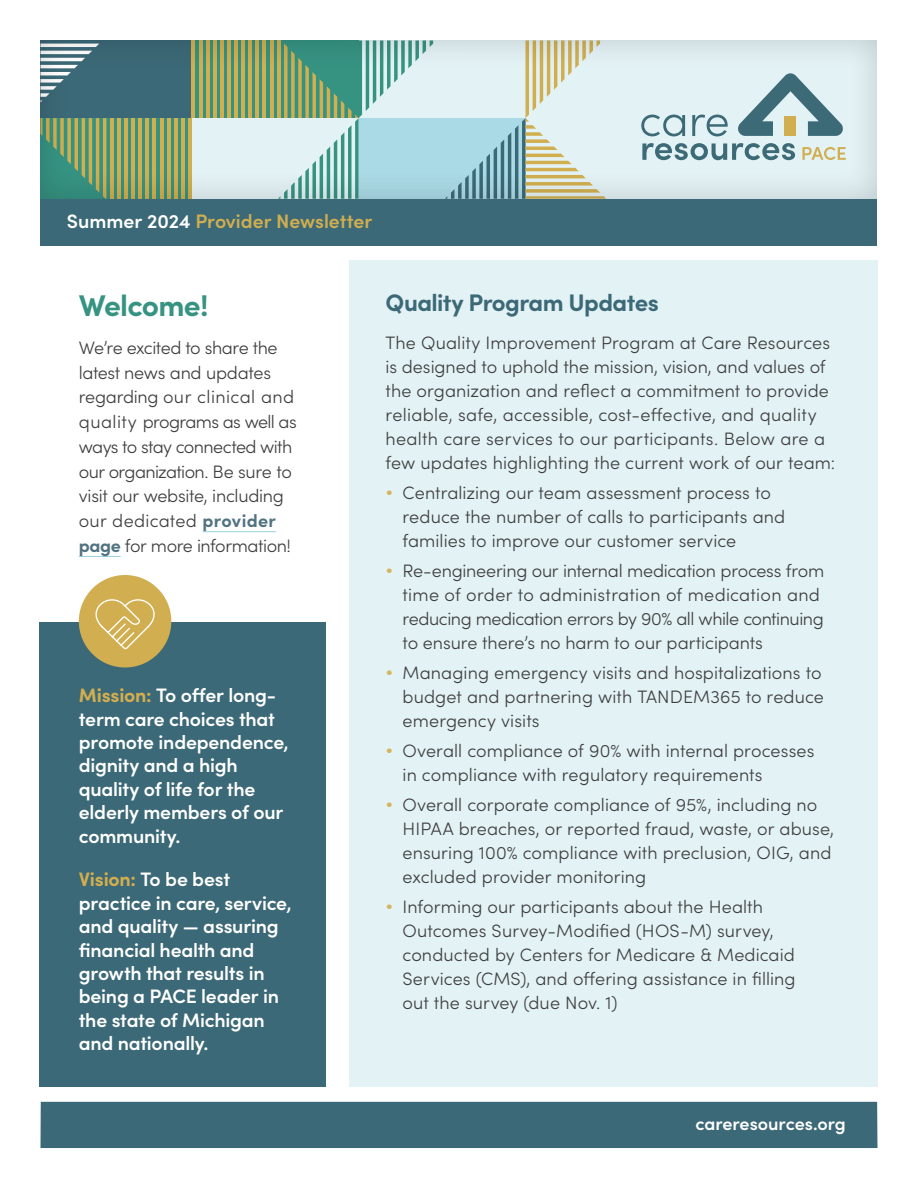
<style>
.page{position:relative;width:918px;height:1188px;background:#fff}
.page>*{position:absolute;margin:0;border:0;box-sizing:border-box;transform-origin:0 0}
.header_3{font:700 30px "Sofia Pro";letter-spacing:-.025em;color:#369382}
.header_3-2{font:700 24px "Sofia Pro";letter-spacing:-.025em;color:#3c6977}
.t1{font:600 19.5px/23.4px "Sofia Pro";letter-spacing:-.015em;color:#fff}
.header_3-3{font:600 19.5px "Sofia Pro";color:#d1ae4f}
.body_copy{font:300 18px/24px "Sofia Pro";letter-spacing:.005em;color:#3e3e3f}
.body_copy-2{font:300 18px/24.8px "Sofia Pro";letter-spacing:-.02em;color:#3e3e3f}
.t2{font:600 18px "Sofia Pro";color:#fff}
.s1{color:#fff}
.s2{font-weight:700;color:#517381}
.s3{font-weight:700;color:#d3ae4f}
.s4{color:#d6b55f}
</style>
<div class="page">
<div style="left:40px;top:622px;width:286px;height:464px;background:#3c6977"></div>
<div style="left:349px;top:260px;width:529px;height:826px;background:#e3f2f5"></div>
<div style="left:40px;top:199px;width:838px;height:46px;background:#3c6977"></div>
<div style="left:38px;top:39px;width:841px;height:162px;background:#231f20;opacity:.2"></div>
<svg style="left:641px;top:115px;width:44px;height:21px"></svg>
<svg style="left:692px;top:115px;width:36px;height:21px"></svg>
<svg style="left:642px;top:143px;width:153px;height:17px;background:#92b0b8"></svg>
<svg style="left:802px;top:147px;width:44px;height:13px"></svg>
<svg style="left:737px;top:73px;width:106px;height:63px;background:#a0bbc1"></svg>
<div style="left:785px;top:117px;width:11px;height:19px;background:#d1ae4f"></div>
<hr style="left:202px;top:531px;width:74px;height:1px;background:#96d1de">
<hr style="left:79px;top:556px;width:42px;height:1px;background:#96d1de">
<div style="left:79px;top:575px;width:92px;height:93px;background:#d1ae4f;border-radius:50%"></div>
<svg style="left:95px;top:599px;width:60px;height:51px"></svg>
<div style="left:40px;top:1102px;width:838px;height:46px;background:#3c6977"></div>
<p class="header_3-3" style="left:67px;top:206px;width:307px"><span class="s1">Summer 2024</span> Provider Newsletter</p>
<p class="header_3" style="left:79px;top:282px;width:131px">Welcome!</p>
<p class="body_copy-2" style="left:79px;top:334px;width:219px">We’re excited to share the latest news and updates regarding our clinical and quality programs as well as ways to stay connected with our organization. Be sure to visit our website, including our dedicated <span class="s2">provider page</span> for more information!</p>
<p class="t1" style="left:79px;top:682px;width:211px"><span class="s3">Mission:</span> To offer long&shy;term care choices that promote independence, dignity and a high quality of life for the elderly members of our community.</p>
<p class="t1" style="left:79px;top:866px;width:214px"><span class="s3">Vision:</span> To be best practice in care, service, and quality — assuring financial health and growth that results in being a PACE leader in the state of Michigan and nationally.</p>
<p class="header_3-2" style="left:386px;top:284px;width:275px">Quality Program Updates</p>
<p class="body_copy" style="left:386px;top:329px;width:451px">The Quality Improvement Program at Care Resources is designed to uphold the mission, vision, and values of the organization and reflect a commitment to provide reliable, safe, accessible, cost-effective, and quality health care services to our participants. Below are a few updates highlighting the current work of our team:</p>
<p class="body_copy" style="left:403px;top:479px;width:384px;text-indent:-17px"><span class="s4">•</span> Centralizing our team assessment process to reduce the number of calls to participants and families to improve our customer service</p>
<p class="body_copy" style="left:403px;top:557px;width:423px;text-indent:-17px"><span class="s4">•</span> Re-engineering our internal medication process from time of order to administration of medication and reducing medication errors by 90% all while continuing to ensure there’s no harm to our participants</p>
<p class="body_copy" style="left:403px;top:659px;width:423px;text-indent:-17px"><span class="s4">•</span> Managing emergency visits and hospitalizations to budget and partnering with TANDEM365 to reduce emergency visits</p>
<p class="body_copy" style="left:403px;top:737px;width:413px;text-indent:-17px"><span class="s4">•</span> Overall compliance of 90% with internal processes in compliance with regulatory requirements</p>
<p class="body_copy" style="left:403px;top:791px;width:433px;text-indent:-17px"><span class="s4">•</span> Overall corporate compliance of 95%, including no HIPAA breaches, or reported fraud, waste, or abuse, ensuring 100% compliance with preclusion, OIG, and excluded provider monitoring</p>
<p class="body_copy" style="left:403px;top:893px;width:395px;text-indent:-17px"><span class="s4">•</span> Informing our participants about the Health Outcomes Survey-Modified (HOS-M) survey, conducted by Centers for Medicare &amp; Medicaid Services (CMS), and offering assistance in filling out the survey (due Nov. 1)</p>
<p class="t2" style="left:695px;top:1110px;width:152px">careresources.org</p>
</div>
